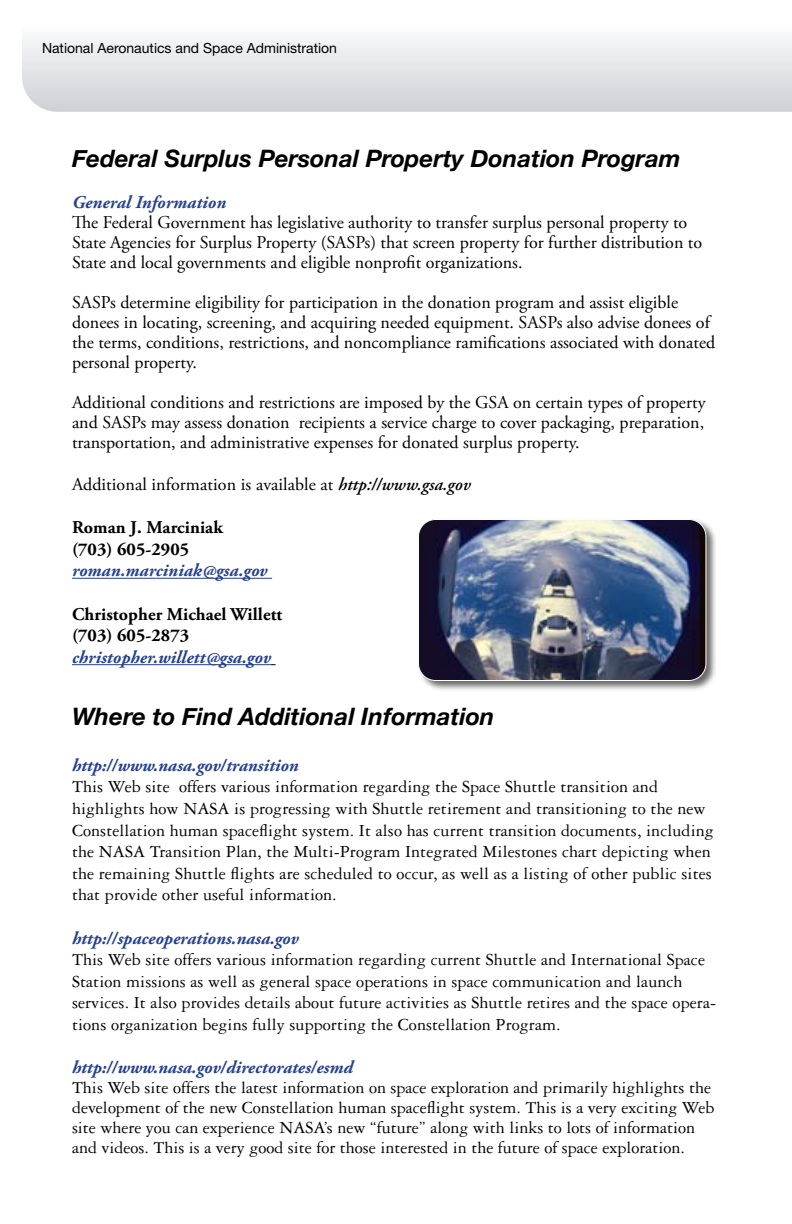
<style>
.page{position:relative;width:792px;height:1224px;background:#fff}
.page>*{position:absolute;margin:0;border:0;box-sizing:border-box;transform-origin:0 0}
.t1{font:italic 700 24px "Helvetica Neue";color:#000}
.t2{font:18px/21.6px "Garamond 3 LT Std";letter-spacing:.005em;color:#000}
.t3{font:18px/20px "Adobe Garamond Pro";color:#000}
.t4{font:italic 700 18px "Adobe Garamond Pro";color:#25408f}
.t5{font:700 18px/21.6px "Adobe Garamond Pro";letter-spacing:.005em;color:#000}
.t6{font:14px "Helvetica Neue LT Std";color:#000}
.s1{font-weight:600;font-style:italic}
</style>
<div class="page">
<svg style="left:22px;top:37px;width:769px;height:75px"></svg>
<svg style="left:791px;top:37px;width:1px;height:75px"></svg>
<hr style="left:72px;top:578px;width:200px;height:1px;background:#25408f">
<hr style="left:72px;top:664px;width:199px;height:1px;background:#25408f">
<img style="left:424px;top:524px;width:291px;height:166px">
<img style="left:420px;top:520px;width:286px;height:161px">
<div style="left:418px;top:519px;width:288px;height:162px;border:1px solid #fff;border-radius:17px"></div>
<p class="t6" style="left:42px;top:40px;width:297px">National Aeronautics and Space Administration</p>
<h1 class="t1" style="left:72px;top:144px;width:610px">Federal Surplus Personal Property Donation Program</h1>
<p class="t4" style="left:72px;top:192px;width:156px">General Information</p>
<p class="t3" style="left:72px;top:213px;width:632px">The Federal Government has legislative authority to transfer surplus personal property to<br>State Agencies for Surplus Property (SASPs) that screen property for further distribution to<br>State and local governments and eligible nonprofit organizations.</p>
<p class="t3" style="left:72px;top:293px;width:645px">SASPs determine eligibility for participation in the donation program and assist eligible donees in locating, screening, and acquiring needed equipment. SASPs also advise donees of the terms, conditions, restrictions, and noncompliance ramifications associated with donated personal property.</p>
<p class="t3" style="left:72px;top:393px;width:635px;text-align:justify">Additional conditions and restrictions are imposed by the GSA on certain types of property and SASPs may assess donation recipients a service charge to cover packaging, preparation, transportation, and administrative expenses for donated surplus property.</p>
<p class="t3" style="left:72px;top:475px;width:400px">Additional information is available at <span class="s1">http://www.gsa.gov</span></p>
<p class="t5" style="left:72px;top:517px;width:152px">Roman J. Marciniak (703) 605-2905</p>
<p class="t4" style="left:72px;top:560px;width:197px">roman.marciniak@gsa.gov</p>
<p class="t5" style="left:72px;top:603px;width:212px">Christopher Michael Willett (703) 605-2873</p>
<p class="t4" style="left:72px;top:647px;width:201px">christopher.willett@gsa.gov</p>
<h1 class="t1" style="left:72px;top:701px;width:424px">Where to Find Additional Information</h1>
<p class="t4" style="left:72px;top:755px;width:228px">http://www.nasa.gov/transition</p>
<p class="t2" style="left:72px;top:776px;width:643px">This Web site offers various information regarding the Space Shuttle transition and highlights how NASA is progressing with Shuttle retirement and transitioning to the new Constellation human spaceflight system. It also has current transition documents, including the NASA Transition Plan, the Multi-Program Integrated Milestones chart depicting when the remaining Shuttle flights are scheduled to occur, as well as a listing of other public sites that provide other useful information.</p>
<p class="t4" style="left:72px;top:928px;width:228px">http://spaceoperations.nasa.gov</p>
<p class="t2" style="left:72px;top:949px;width:646px">This Web site offers various information regarding current Shuttle and International Space Station missions as well as general space operations in space communication and launch services. It also provides details about future activities as Shuttle retires and the space opera&shy;tions organization begins fully supporting the Constellation Program.</p>
<p class="t4" style="left:72px;top:1057px;width:282px">http://www.nasa.gov/directorates/esmd</p>
<p class="t2" style="left:72px;top:1078px;width:644px;line-height:20px">This Web site offers the latest information on space exploration and primarily highlights the development of the new Constellation human spaceflight system. This is a very exciting Web site where you can experience NASA’s new “future” along with links to lots of information and videos. This is a very good site for those interested in the future of space exploration.</p>
</div>
